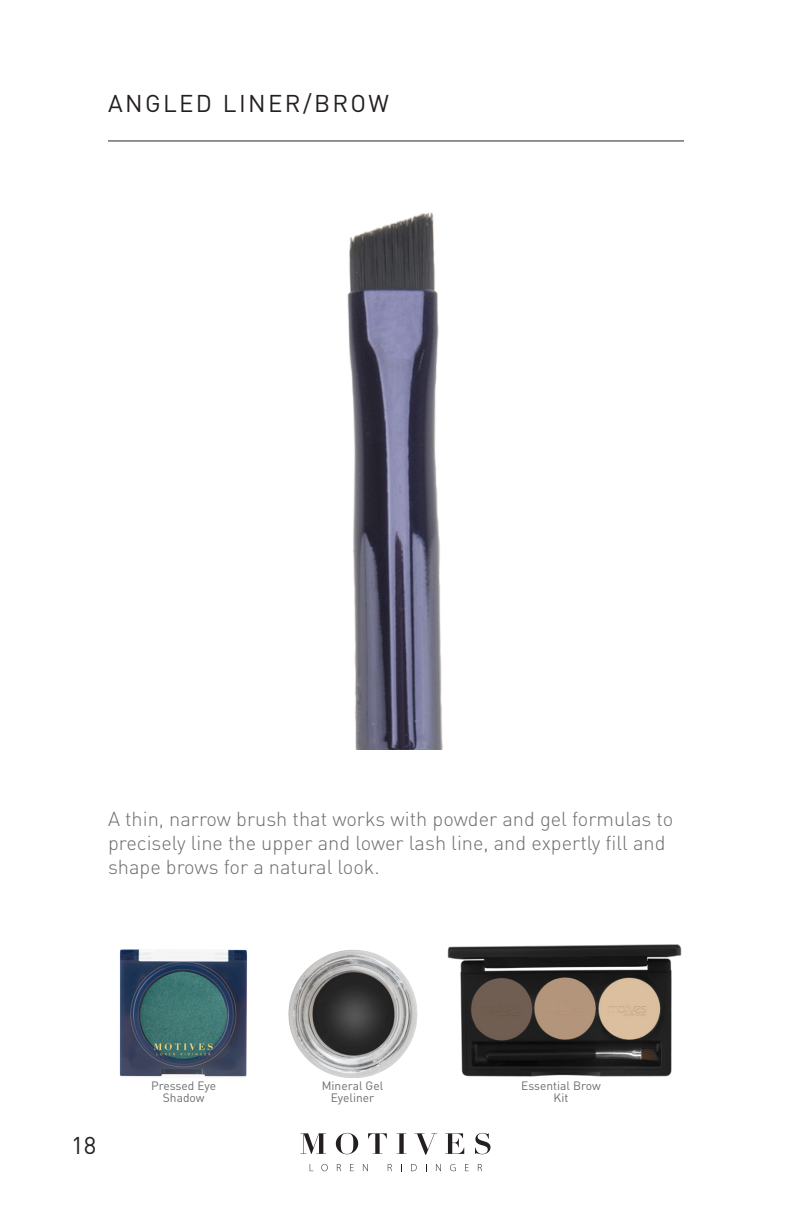
<style>
.page{position:relative;width:792px;height:1224px;background:#fff}
.page>*{position:absolute;margin:0;border:0;box-sizing:border-box;transform-origin:0 0}
.Paragraph_Style_1{font:24px "DIN";letter-spacing:.1em;color:#231f20}
.Paragraph_Style_1-2{font:300 20px/24px "DIN";color:#6c6d70}
.Paragraph_Style_1-3{font:12px "DIN";color:#6c6d70}
</style>
<div class="page">
<hr style="left:108px;top:140px;width:576px;height:1px;background:#282526">
<img style="left:347px;top:212px;width:96px;height:537px">
<img style="left:447px;top:944px;width:235px;height:133px">
<img style="left:119px;top:949px;width:128px;height:128px">
<img style="left:289px;top:949px;width:129px;height:129px">
<svg style="left:300px;top:1133px;width:26px;height:21px"></svg>
<svg style="left:336px;top:1133px;width:22px;height:21px"></svg>
<svg style="left:368px;top:1133px;width:19px;height:21px"></svg>
<svg style="left:397px;top:1133px;width:9px;height:21px"></svg>
<svg style="left:415px;top:1133px;width:22px;height:22px"></svg>
<svg style="left:445px;top:1133px;width:19px;height:21px"></svg>
<svg style="left:475px;top:1133px;width:15px;height:21px"></svg>
<svg style="left:321px;top:1164px;width:7px;height:7px"></svg>
<svg style="left:337px;top:1164px;width:4px;height:7px"></svg>
<svg style="left:350px;top:1164px;width:4px;height:7px"></svg>
<svg style="left:363px;top:1164px;width:5px;height:7px"></svg>
<svg style="left:388px;top:1164px;width:4px;height:7px"></svg>
<svg style="left:411px;top:1164px;width:6px;height:7px"></svg>
<svg style="left:436px;top:1164px;width:5px;height:7px"></svg>
<svg style="left:450px;top:1164px;width:6px;height:7px"></svg>
<svg style="left:465px;top:1164px;width:4px;height:7px"></svg>
<svg style="left:478px;top:1164px;width:4px;height:7px"></svg>
<p class="Paragraph_Style_1" style="left:108px;top:88px;width:282px">ANGLED LINER/BROW</p>
<p class="Paragraph_Style_1-2" style="left:108px;top:806px;width:567px">A thin, narrow brush that works with powder and gel formulas to precisely line the upper and lower lash line, and expertly fill and shape brows for a natural look.</p>
<p class="Paragraph_Style_1" style="left:71px;top:1131px;width:27px">18</p>
<p class="Paragraph_Style_1-3" style="left:151px;top:1079px;width:66px">Pressed Eye</p>
<p class="Paragraph_Style_1-3" style="left:163px;top:1091px;width:43px">Shadow</p>
<p class="Paragraph_Style_1-3" style="left:322px;top:1079px;width:63px">Mineral Gel</p>
<p class="Paragraph_Style_1-3" style="left:331px;top:1091px;width:45px">Eyeliner</p>
<p class="Paragraph_Style_1-3" style="left:521px;top:1079px;width:81px">Essential Brow</p>
<p class="Paragraph_Style_1-3" style="left:554px;top:1091px;width:16px">Kit</p>
</div>
